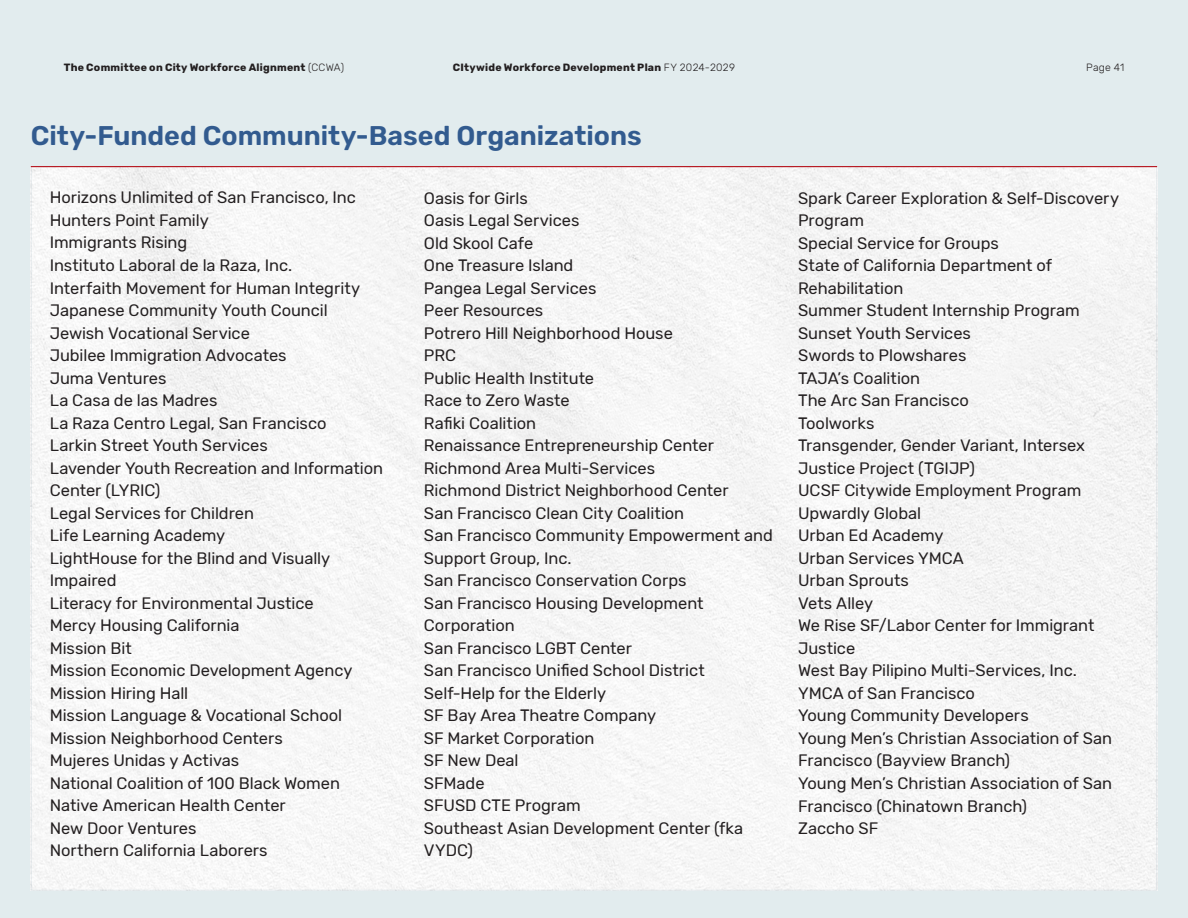
<style>
.page{position:relative;width:1188px;height:918px;background:#e2ecee}
.page>*{position:absolute;margin:0;border:0;box-sizing:border-box;transform-origin:0 0}
.t1{font:600 27px "Rubik";color:#325b8f}
.t2{font:16.5px/22.5px "Rubik";letter-spacing:-.005em;color:#231f20}
.t3{font:700 10.5px "Rubik";letter-spacing:.025em;color:#231f20}
.t4{font:300 10.5px "Rubik";letter-spacing:.02em;color:#231f20}
.s1{font-weight:300}
</style>
<div class="page">
<div style="left:31px;top:166px;width:1126px;height:725px;background:#f5f5f5"></div>
<hr style="left:31px;top:166px;width:1126px;height:1px;background:#b5121b">
<p class="t3" style="left:64px;top:61px;width:282px">The Committee on City Workforce Alignment <span class="s1">(CCWA)</span></p>
<p class="t3" style="left:453px;top:61px;width:284px">CItywide Workforce Development Plan <span class="s1">FY 2024-2029</span></p>
<p class="t4" style="left:1086px;top:62px;width:39px">Page 41</p>
<h1 class="t1" style="left:31px;top:121px;width:612px">City-Funded Community-Based Organizations</h1>
<p class="t2" style="left:50px;top:187px;width:335px">Horizons Unlimited of San Francisco, Inc<br>Hunters Point Family<br>Immigrants Rising<br>Instituto Laboral de la Raza, Inc.<br>Interfaith Movement for Human Integrity<br>Japanese Community Youth Council<br>Jewish Vocational Service<br>Jubilee Immigration Advocates<br>Juma Ventures<br>La Casa de las Madres<br>La Raza Centro Legal, San Francisco<br>Larkin Street Youth Services<br>Lavender Youth Recreation and Information<br>Center (LYRIC)<br>Legal Services for Children<br>Life Learning Academy<br>LightHouse for the Blind and Visually<br>Impaired<br>Literacy for Environmental Justice<br>Mercy Housing California<br>Mission Bit<br>Mission Economic Development Agency<br>Mission Hiring Hall<br>Mission Language &amp; Vocational School<br>Mission Neighborhood Centers<br>Mujeres Unidas y Activas<br>National Coalition of 100 Black Women<br>Native American Health Center<br>New Door Ventures<br>Northern California Laborers</p>
<p class="t2" style="left:424px;top:187px;width:351px">Oasis for Girls<br>Oasis Legal Services<br>Old Skool Cafe<br>One Treasure Island<br>Pangea Legal Services<br>Peer Resources<br>Potrero Hill Neighborhood House<br>PRC<br>Public Health Institute<br>Race to Zero Waste<br>Rafiki Coalition<br>Renaissance Entrepreneurship Center<br>Richmond Area Multi-Services<br>Richmond District Neighborhood Center<br>San Francisco Clean City Coalition<br>San Francisco Community Empowerment and<br>Support Group, Inc.<br>San Francisco Conservation Corps<br>San Francisco Housing Development<br>Corporation<br>San Francisco LGBT Center<br>San Francisco Unified School District<br>Self-Help for the Elderly<br>SF Bay Area Theatre Company<br>SF Market Corporation<br>SF New Deal<br>SFMade<br>SFUSD CTE Program<br>Southeast Asian Development Center (fka<br>VYDC)</p>
<p class="t2" style="left:798px;top:187px;width:322px">Spark Career Exploration &amp; Self-Discovery<br>Program<br>Special Service for Groups<br>State of California Department of<br>Rehabilitation<br>Summer Student Internship Program<br>Sunset Youth Services<br>Swords to Plowshares<br>TAJA’s Coalition<br>The Arc San Francisco<br>Toolworks<br>Transgender, Gender Variant, Intersex<br>Justice Project (TGIJP)<br>UCSF Citywide Employment Program<br>Upwardly Global<br>Urban Ed Academy<br>Urban Services YMCA<br>Urban Sprouts<br>Vets Alley<br>We Rise SF/Labor Center for Immigrant<br>Justice<br>West Bay Pilipino Multi-Services, Inc.<br>YMCA of San Francisco<br>Young Community Developers<br>Young Men’s Christian Association of San<br>Francisco (Bayview Branch)<br>Young Men’s Christian Association of San<br>Francisco (Chinatown Branch)<br>Zaccho SF</p>
</div>
